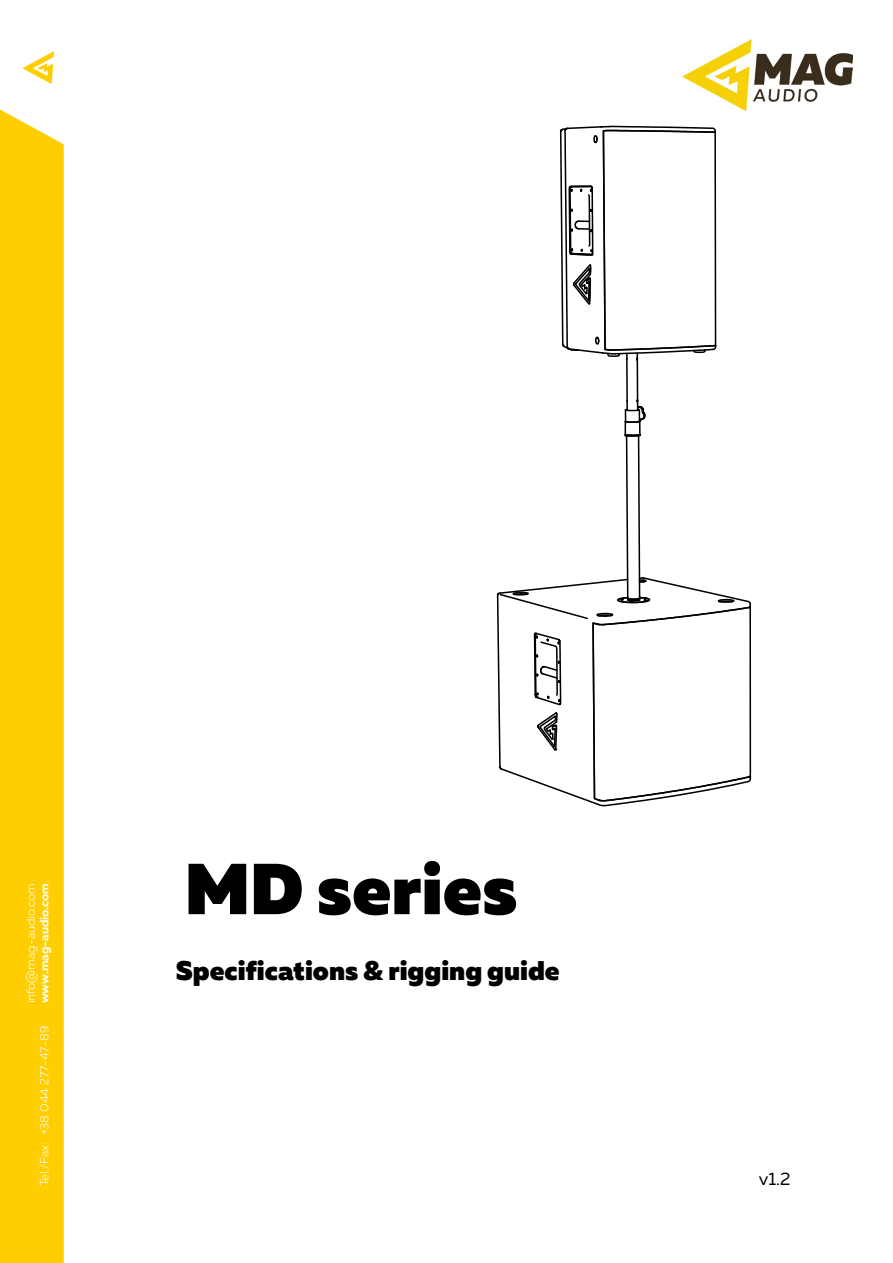
<style>
.page{position:relative;width:893px;height:1263px;background:#fff}
.page>*{position:absolute;margin:0;border:0;box-sizing:border-box;transform-origin:0 0}
.t1{font:900 72px "Muller";color:#000}
.t2{font:900 27px "Muller";color:#000}
.t3{font:18px "Muller";color:#000}
.t4{font:300 12px "Muller";color:#fff}
.t5{font:700 12px "Muller";color:#fff}
</style>
<div class="page">
<hr style="left:636px;top:360px;width:2px;height:40px;background:#000">
<hr style="left:626px;top:360px;width:2px;height:40px;background:#000">
<svg style="left:559px;top:125px;width:158px;height:239px"></svg>
<hr style="left:714px;top:132px;width:2px;height:213px;background:#000">
<svg style="left:496px;top:398px;width:256px;height:409px"></svg>
<div style="left:0;top:109px;width:64px;height:1154px;background:#ffce00"></div>
<svg style="left:22px;top:51px;width:32px;height:33px"></svg>
<img style="left:682px;top:39px;width:170px;height:71px">
<p class="t5" style="left:37px;top:1003px;width:122px;rotate:-90deg">www.mag-audio.com</p>
<p class="t4" style="left:24px;top:1003px;width:122px;rotate:-90deg">info@mag-audio.com</p>
<p class="t4" style="left:37px;top:1186px;width:162px;rotate:-90deg">Tel./Fax: +38 044 277-47-89</p>
<h1 class="t1" style="left:185px;top:843px;width:334px">MD series</h1>
<h2 class="t2" style="left:176px;top:953px;width:385px">Specifications &amp; rigging guide</h2>
<h3 class="t3" style="left:759px;top:1167px;width:33px">v1.2</h3>
</div>
